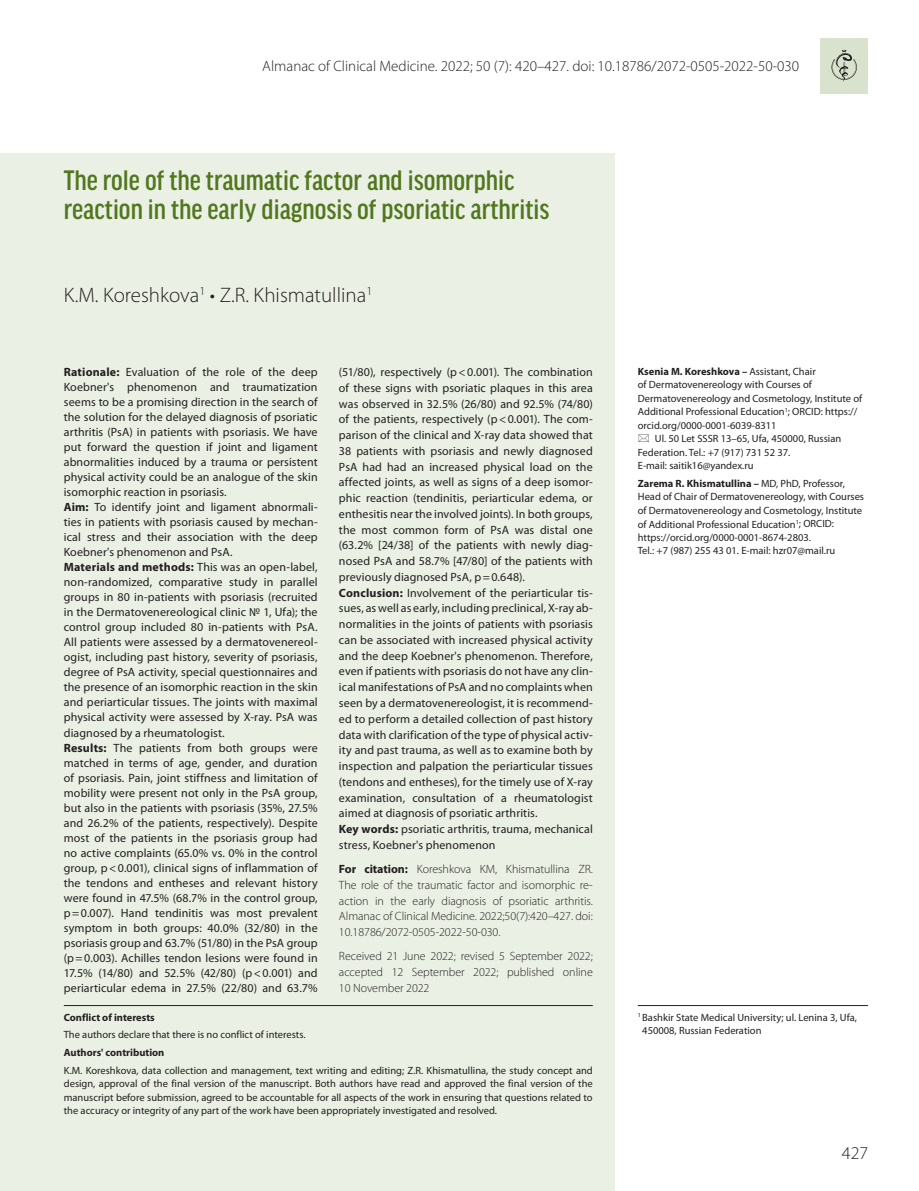
<style>
.page{position:relative;width:919px;height:1191px;background:#fff}
.page>*{position:absolute;margin:0;border:0;box-sizing:border-box;transform-origin:0 0}
.t1{font:500 condensed 30px/28.5px "Good Headline Pro";color:#51771f}
.t2{font:300 21px "Myriad Pro";color:#231f20}
.t3{font:300 18px "Myriad Pro";color:#231f20}
.t4{font:300 15px "Myriad Pro";color:#231f20}
.t5{font:12px/15px "Myriad Pro";letter-spacing:.01em;color:#231f20}
.t6{font:300 12px/15.8px "Myriad Pro";letter-spacing:-.005em;color:#231f20;text-align:justify}
.t7{font:10.5px/13.5px "Myriad Pro";color:#231f20}
.t8{font:700 10.5px "Myriad Pro";color:#231f20}
.s1{font-weight:700}
.s2{font-weight:400}
</style>
<div class="page">
<div style="left:0;top:153px;width:614px;height:1038px;background:#ebf0e5"></div>
<hr style="left:637px;top:1005px;width:230px;height:1px;background:#231f20">
<hr style="left:64px;top:1005px;width:528px;height:1px;background:#231f20">
<div style="left:820px;top:38px;width:47px;height:55px;background:#d9e2cd"></div>
<svg style="left:831px;top:50px;width:25px;height:32px"></svg>
<p class="t4" style="left:262px;top:57px;width:538px">Almanac of Clinical Medicine. 2022; 50 (7): 420–427. doi: 10.18786/2072-0505-2022-50-030</p>
<h1 class="t1" style="left:64px;top:166px;width:487px">The role of the traumatic factor and isomorphic reaction in the early diagnosis of psoriatic arthritis</h1>
<h2 class="t2" style="left:64px;top:282px;width:310px">K.M. Koreshkova<sup>1</sup> • Z.R. Khismatullina<sup>1</sup></h2>
<p class="t5" style="left:64px;top:364px;width:255px"><span class="s1">Rationale:</span> Evaluation of the role of the deep Koebner's phenomenon and traumatization seems to be a promising direction in the search of the solution for the delayed diagnosis of psoriatic arthritis (PsA) in patients with psoriasis. We have put forward the question if joint and ligament abnormalities induced by a trauma or persistent physical activity could be an analogue of the skin isomorphic reaction in psoriasis.<br><span class="s1">Aim:</span> To identify joint and ligament abnormali&shy;ties in patients with psoriasis caused by mechan&shy;ical stress and their association with the deep Koebner's phenomenon and PsA.<br><span class="s1">Materials and methods:</span> This was an open-label, non-randomized, comparative study in parallel groups in 80 in-patients with psoriasis (recruited in the Dermatovenereological clinic № 1, Ufa); the control group included 80 in-patients with PsA.<br>All patients were assessed by a dermatovenereol&shy;ogist, including past history, severity of psoriasis, degree of PsA activity, special questionnaires and the presence of an isomorphic reaction in the skin and periarticular tissues. The joints with maximal physical activity were assessed by X-ray. PsA was diagnosed by a rheumatologist.<br><span class="s1">Results:</span> The patients from both groups were matched in terms of age, gender, and duration of psoriasis. Pain, joint stiffness and limitation of mobility were present not only in the PsA group, but also in the patients with psoriasis (35%, 27.5% and 26.2% of the patients, respectively). Despite most of the patients in the psoriasis group had no active complaints (65.0% vs. 0% in the control group, p&lt;0.001), clinical signs of inflammation of the tendons and entheses and relevant history were found in 47.5% (68.7% in the control group, p=0.007). Hand tendinitis was most prevalent symptom in both groups: 40.0% (32/80) in the psoriasis group and 63.7% (51/80) in the PsA group (p=0.003). Achilles tendon lesions were found in 17.5% (14/80) and 52.5% (42/80) (p&lt;0.001) and periarticular edema in 27.5% (22/80) and 63.7%</p>
<p class="t5" style="left:339px;top:364px;width:255px;line-height:15.8px">(51/80), respectively (p&lt;0.001). The combination of these signs with psoriatic plaques in this area was observed in 32.5% (26/80) and 92.5% (74/80) of the patients, respectively (p&lt;0.001). The com&shy;parison of the clinical and X-ray data showed that 38 patients with psoriasis and newly diagnosed PsA had had an increased physical load on the affected joints, as well as signs of a deep isomor&shy;phic reaction (tendinitis, periarticular edema, or enthesitis near the involved joints). In both groups, the most common form of PsA was distal one (63.2% [24/38] of the patients with newly diag&shy;nosed PsA and 58.7% [47/80] of the patients with previously diagnosed PsA, p=0.648).<br><span class="s1">Conclusion:</span> Involvement of the periarticular tis&shy;sues, as well as early, including preclinical, X-ray ab&shy;normalities in the joints of patients with psoriasis can be associated with increased physical activity and the deep Koebner's phenomenon. Therefore, even if patients with psoriasis do not have any clin&shy;ical manifestations of PsA and no complaints when seen by a dermatovenereologist, it is recommend&shy;ed to perform a detailed collection of past history data with clarification of the type of physical activ&shy;ity and past trauma, as well as to examine both by inspection and palpation the periarticular tissues (tendons and entheses), for the timely use of X-ray examination, consultation of a rheumatologist aimed at diagnosis of psoriatic arthritis.<br><span class="s1">Key words:</span> psoriatic arthritis, trauma, mechanical stress, Koebner's phenomenon</p>
<p class="t6" style="left:339px;top:861px;width:255px"><span class="s1">For citation:</span> Koreshkova KM, Khismatullina ZR.<br>The role of the traumatic factor and isomorphic re&shy;action in the early diagnosis of psoriatic arthritis.<br>Almanac of Clinical Medicine. 2022;50(7):420–427. doi:<br>10.18786/2072-0505-2022-50-030.</p>
<p class="t6" style="left:339px;top:948px;width:255px">Received 21 June 2022; revised 5 September 2022; accepted 12 September 2022; published online 10 November 2022</p>
<p class="t8" style="left:64px;top:1010px;width:92px">Conflict of interests</p>
<p class="t7" style="left:64px;top:1028px;width:243px">The authors declare that there is no conflict of interests.</p>
<p class="t8" style="left:64px;top:1045px;width:102px">Authors' contribution</p>
<p class="t7" style="left:64px;top:1063px;width:530px;text-align:justify">K.M. Koreshkova, data collection and management, text writing and editing; Z.R. Khismatullina, the study concept and design, approval of the final version of the manuscript. Both authors have read and approved the final version of the manuscript before submission, agreed to be accountable for all aspects of the work in ensuring that questions related to the accuracy or integrity of any part of the work have been appropriately investigated and resolved.</p>
<p class="t8" style="left:637px;top:364px;width:179px">Ksenia M. Koreshkova – <span class="s2">Assistant, Chair</span></p>
<p class="t7" style="left:637px;top:378px;width:175px">of Dermatovenereology with Courses of</p>
<p class="t7" style="left:637px;top:391px;width:226px">Dermatovenereology and Cosmetology, Institute of</p>
<p class="t7" style="left:637px;top:405px;width:221px">Additional Professional Education<sup>1</sup>; ORCID: https://</p>
<p class="t7" style="left:637px;top:418px;width:140px">orcid.org/0000-0001-6039-8311</p>
<p class="t7" style="left:655px;top:432px;width:188px">Ul. 50 Let SSSR 13–65, Ufa, 450000, Russian</p>
<p class="t7" style="left:637px;top:445px;width:154px">Federation. Tel.: +7 (917) 731 52 37.</p>
<p class="t7" style="left:637px;top:459px;width:117px">E-mail: saitik16@yandex.ru</p>
<p class="t7" style="left:637px;top:476px;width:228px"><span class="s1">Zarema R. Khismatullina –</span> MD, PhD, Professor, Head of Chair of Dermatovenereology, with Courses of Dermatovenereology and Cosmetology, Institute of Additional Professional Education<sup>1</sup>; ORCID: https://orcid.org/0000-0001-8674-2803.<br>Tel.: +7 (987) 255 43 01. E-mail: hzr07@mail.ru</p>
<p class="t7" style="left:642px;top:1010px;width:216px;text-indent:-4px"><sup>1</sup> Bashkir State Medical University; ul. Lenina 3, Ufa,<br>450008, Russian Federation</p>
<h3 class="t3" style="left:841px;top:1142px;width:28px">427</h3>
</div>
